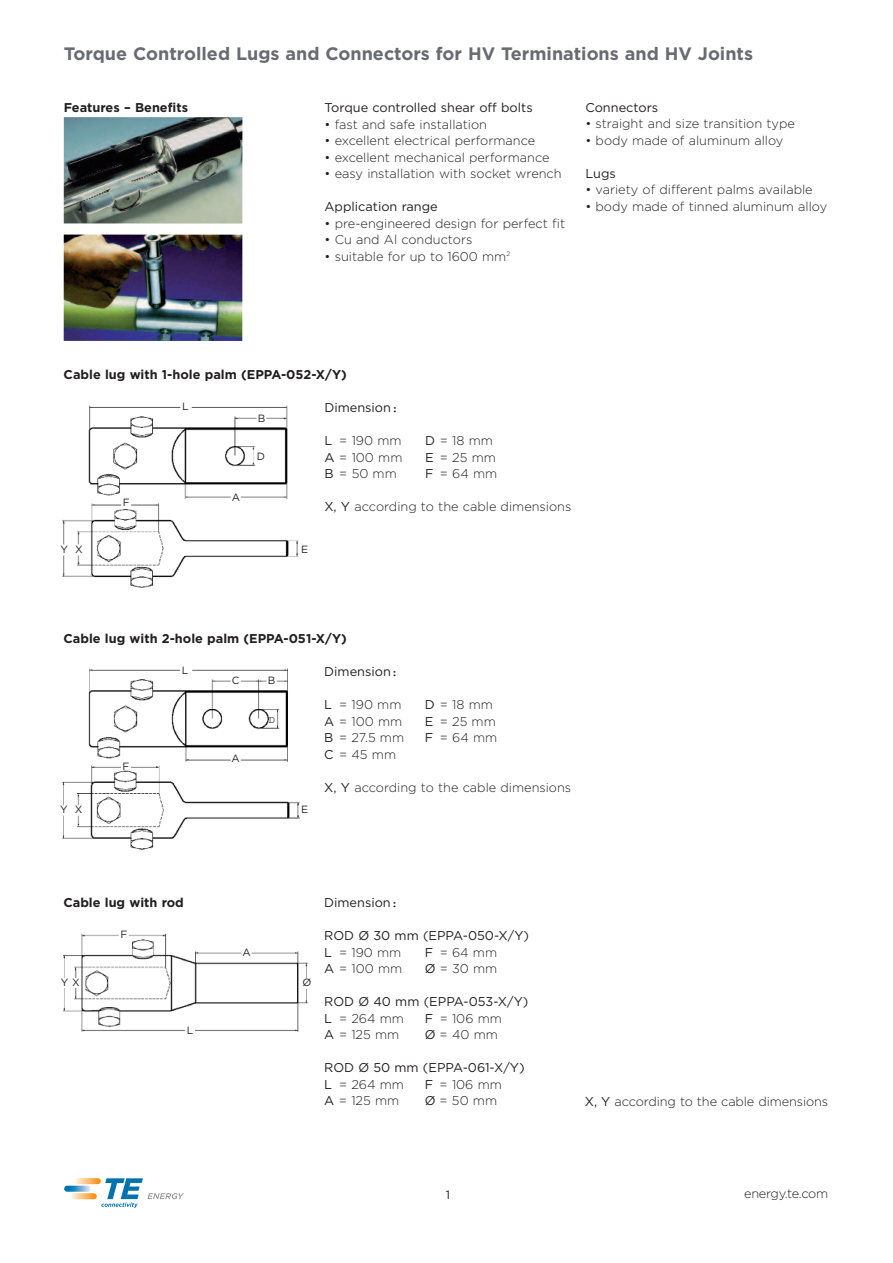
<style>
.page{position:relative;width:893px;height:1263px;background:#fff}
.page>*{position:absolute;margin:0;border:0;box-sizing:border-box;transform-origin:0 0}
.t1{font:700 18px "Gotham";color:#696b73}
.t2{font:300 12.75px "Gotham";color:#231f20}
.t3{font:12.75px/16.5px "Gotham";color:#231f20}
.t4{font:700 12.75px "Gotham";color:#231f20}
.t5{font:300 12.75px "Gotham";letter-spacing:-.02em;color:#231f20}
.t6{font:12px "Gotham";color:#231f20}
.t7{font:10.5px "Gotham";color:#231f20}
.t8{font:10.5px "Courier";color:#231f20}
.s1{font-family:"Courier"}
.s2{font-weight:400}
.s3{font-weight:300}
</style>
<div class="page">
<img style="left:62px;top:405px;width:237px;height:183px">
<div style="left:180px;top:402px;width:10px;height:10px;background:#fff"></div>
<div style="left:256px;top:414px;width:10px;height:11px;background:#fff"></div>
<div style="left:231px;top:493px;width:10px;height:10px;background:#fff"></div>
<div style="left:121px;top:498px;width:10px;height:10px;background:#fff"></div>
<div style="left:59px;top:545px;width:10px;height:10px;background:#fff"></div>
<div style="left:74px;top:545px;width:10px;height:11px;background:#fff"></div>
<div style="left:256px;top:452px;width:10px;height:10px;background:#fff"></div>
<img style="left:61px;top:668px;width:239px;height:182px">
<div style="left:180px;top:667px;width:10px;height:10px;background:#fff"></div>
<div style="left:267px;top:676px;width:10px;height:10px;background:#fff"></div>
<div style="left:231px;top:755px;width:10px;height:10px;background:#fff"></div>
<div style="left:121px;top:762px;width:10px;height:8px;background:#fff"></div>
<div style="left:59px;top:806px;width:10px;height:10px;background:#fff"></div>
<div style="left:74px;top:806px;width:10px;height:10px;background:#fff"></div>
<div style="left:231px;top:676px;width:10px;height:10px;background:#fff"></div>
<img style="left:63px;top:933px;width:246px;height:99px">
<div style="left:185px;top:1026px;width:10px;height:10px;background:#fff"></div>
<div style="left:242px;top:949px;width:10px;height:10px;background:#fff"></div>
<div style="left:119px;top:930px;width:10px;height:11px;background:#fff"></div>
<div style="left:60px;top:978px;width:10px;height:10px;background:#fff"></div>
<div style="left:71px;top:978px;width:10px;height:10px;background:#fff"></div>
<div style="left:302px;top:979px;width:10px;height:10px;background:#fff"></div>
<img style="left:64px;top:235px;width:178px;height:106px">
<img style="left:64px;top:117px;width:178px;height:107px">
<svg style="left:74px;top:1178px;width:27px;height:6px"></svg>
<svg style="left:70px;top:1193px;width:27px;height:6px"></svg>
<svg style="left:64px;top:1186px;width:27px;height:6px"></svg>
<svg style="left:101px;top:1178px;width:83px;height:30px"></svg>
<h1 class="t1" style="left:64px;top:43px;width:691px">Torque Controlled Lugs and Connectors for HV Terminations and HV Joints</h1>
<p class="t4" style="left:64px;top:100px;width:126px">Features – Benefits</p>
<p class="t3" style="left:585px;top:99px;width:74px">Connectors</p>
<p class="t2" style="left:585px;top:116px;width:211px">• straight and size transition type</p>
<p class="t2" style="left:585px;top:133px;width:199px">• body made of aluminum alloy</p>
<p class="t3" style="left:585px;top:165px;width:32px">Lugs</p>
<p class="t2" style="left:585px;top:182px;width:229px">• variety of different palms available</p>
<p class="t2" style="left:585px;top:199px;width:243px">• body made of tinned aluminum alloy</p>
<p class="t3" style="left:325px;top:100px;width:210px">Torque controlled shear off bolts</p>
<p class="t2" style="left:325px;top:117px;width:164px">• fast and safe installation</p>
<p class="t2" style="left:325px;top:133px;width:212px">• excellent electrical performance</p>
<p class="t2" style="left:325px;top:150px;width:226px">• excellent mechanical performance</p>
<p class="t2" style="left:325px;top:166px;width:239px">• easy installation with socket wrench</p>
<p class="t3" style="left:325px;top:199px;width:115px">Application range</p>
<p class="t2" style="left:325px;top:216px;width:242px">• pre-engineered design for perfect fit</p>
<p class="t2" style="left:325px;top:232px;width:149px">• Cu and Al conductors</p>
<p class="t2" style="left:325px;top:249px;width:187px">• suitable for up to 1600 mm<sup>2</sup></p>
<p class="t4" style="left:64px;top:367px;width:285px">Cable lug with 1-hole palm (EPPA-052-X/Y)</p>
<p class="t3" style="left:324px;top:400px;width:76px">Dimension<span class="s1">:</span></p>
<p class="t2" style="left:324px;top:433px;width:79px"><span class="s2">L</span> = 190 mm</p>
<p class="t2" style="left:425px;top:433px;width:70px"><span class="s2">D</span>=18mm</p>
<p class="t2" style="left:324px;top:450px;width:80px"><span class="s2">A</span> = 100 mm</p>
<p class="t2" style="left:425px;top:450px;width:72px"><span class="s2">E</span> =25mm</p>
<p class="t2" style="left:324px;top:466px;width:74px"><span class="s2">B</span> =50mm</p>
<p class="t2" style="left:425px;top:466px;width:74px"><span class="s2">F</span> =64mm</p>
<p class="t2" style="left:324px;top:499px;width:249px"><span class="s2">X, Y</span> according to the cable dimensions</p>
<p class="t7" style="left:182px;top:400px;width:8px">L</p>
<p class="t7" style="left:258px;top:412px;width:9px">B</p>
<p class="t7" style="left:257px;top:450px;width:10px">D</p>
<p class="t7" style="left:232px;top:491px;width:10px">A</p>
<p class="t7" style="left:123px;top:496px;width:8px">F</p>
<p class="t7" style="left:60px;top:543px;width:24px">Y X</p>
<p class="t7" style="left:301px;top:543px;width:9px">E</p>
<p class="t4" style="left:64px;top:631px;width:285px">Cable lug with 2-hole palm (EPPA-051-X/Y)</p>
<p class="t3" style="left:324px;top:664px;width:76px">Dimension<span class="s1">:</span></p>
<p class="t2" style="left:324px;top:697px;width:79px"><span class="s2">L</span> = 190 mm</p>
<p class="t2" style="left:425px;top:697px;width:70px"><span class="s2">D</span>=18mm</p>
<p class="t2" style="left:324px;top:714px;width:80px"><span class="s2">A</span> = 100 mm</p>
<p class="t2" style="left:425px;top:714px;width:72px"><span class="s2">E</span> =25mm</p>
<p class="t2" style="left:324px;top:730px;width:81px"><span class="s2">B</span> = 27.5 mm</p>
<p class="t2" style="left:425px;top:730px;width:74px"><span class="s2">F</span> =64mm</p>
<p class="t2" style="left:324px;top:747px;width:73px"><span class="s2">C</span>=45mm</p>
<p class="t2" style="left:324px;top:780px;width:249px"><span class="s2">X, Y</span> according to the cable dimensions</p>
<p class="t7" style="left:182px;top:664px;width:8px">L</p>
<p class="t7" style="left:232px;top:674px;width:9px">C</p>
<p class="t7" style="left:268px;top:674px;width:9px">B</p>
<p class="t8" style="left:269px;top:716px;width:8px">D</p>
<p class="t7" style="left:232px;top:752px;width:10px">A</p>
<p class="t7" style="left:123px;top:760px;width:8px">F</p>
<p class="t7" style="left:60px;top:803px;width:24px">Y X</p>
<p class="t7" style="left:301px;top:804px;width:9px">E</p>
<p class="t4" style="left:63px;top:895px;width:122px">Cable lug with rod</p>
<p class="t3" style="left:324px;top:895px;width:76px">Dimension<span class="s1">:</span></p>
<p class="t3" style="left:324px;top:928px;width:206px">ROD Ø 30 mm (EPPA-050-X/Y)<br>L <span class="s3">= 190 mm</span></p>
<p class="t7" style="left:120px;top:928px;width:8px">F</p>
<p class="t2" style="left:425px;top:945px;width:74px"><span class="s2">F</span> =64mm</p>
<p class="t7" style="left:242px;top:946px;width:10px">A</p>
<p class="t7" style="left:61px;top:976px;width:20px">Y X</p>
<p class="t7" style="left:302px;top:976px;width:10px">Ø</p>
<p class="t7" style="left:187px;top:1024px;width:8px">L</p>
<p class="t2" style="left:324px;top:961px;width:80px"><span class="s2">A</span> = 100 mm</p>
<p class="t2" style="left:425px;top:961px;width:74px"><span class="s2">Ø</span>=30mm</p>
<p class="t3" style="left:324px;top:994px;width:206px">ROD Ø 40 mm (EPPA-053-X/Y)<br>L <span class="s3">= 264 mm</span></p>
<p class="t2" style="left:425px;top:1011px;width:79px"><span class="s2">F</span> = 106 mm</p>
<p class="t2" style="left:324px;top:1027px;width:77px"><span class="s2">A</span> = 125 mm</p>
<p class="t2" style="left:425px;top:1027px;width:75px"><span class="s2">Ø</span>=40mm</p>
<p class="t3" style="left:324px;top:1060px;width:202px">ROD Ø 50 mm (EPPA-061-X/Y)<br>L <span class="s3">= 264 mm</span></p>
<p class="t2" style="left:425px;top:1077px;width:79px"><span class="s2">F</span> = 106 mm</p>
<p class="t2" style="left:324px;top:1093px;width:77px"><span class="s2">A</span> = 125 mm</p>
<p class="t2" style="left:425px;top:1093px;width:74px"><span class="s2">Ø</span>=50mm</p>
<p class="t2" style="left:585px;top:1094px;width:245px"><span class="s2">X, Y</span> according to the cable dimensions</p>
<p class="t6" style="left:446px;top:1188px;width:6px">1</p>
<p class="t5" style="left:744px;top:1186px;width:85px">energy.te.com</p>
</div>
